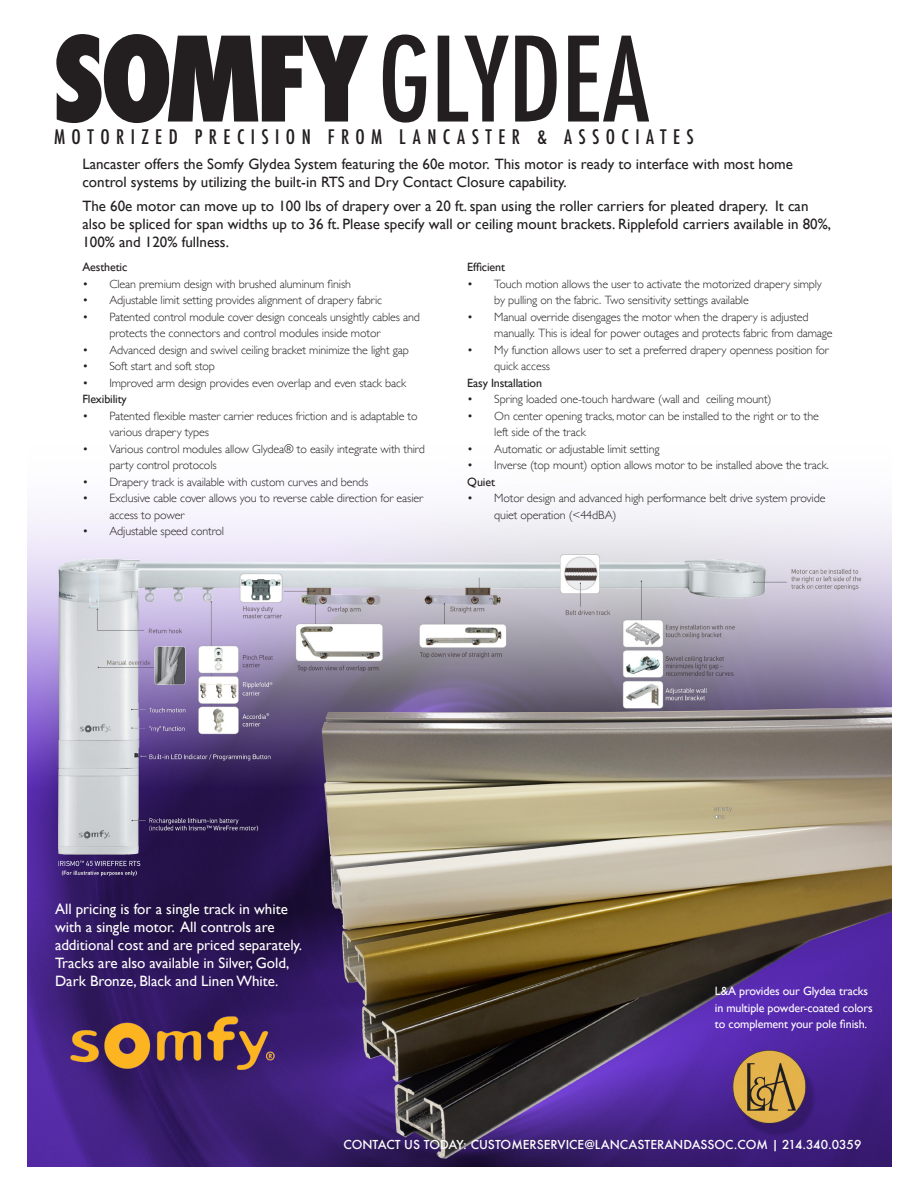
<style>
.page{position:relative;width:918px;height:1188px;background:#fff}
.page>*{position:absolute;margin:0;border:0;box-sizing:border-box;transform-origin:0 0}
.t1{font:500 condensed 114px "Futura";color:#231f20}
.t2{font:500 condensed 19.5px "Futura";letter-spacing:.33em;color:#231f20}
.t3{font:15px/18px "Gill Sans";color:#231f20}
.t4{font:15px/18px "Gill Sans";color:#fff}
.t5{font:300 12px/16.5px "Gill Sans";letter-spacing:-.01em;color:#231f20}
.t6{font:12px/16.5px "Gill Sans";letter-spacing:-.01em;color:#fff}
.t7{font:500 12px "Futura";color:#fff}
.t8{font:12px "Gill Sans";letter-spacing:-.01em;color:#231f20}
.s1{font-weight:800}
</style>
<div class="page">
<img style="left:27px;top:508px;width:865px;height:658px">
<img style="left:55px;top:1007px;width:231px;height:63px">
<p class="t1" style="left:53px;top:6px;width:598px"><span class="s1">SOMFY</span>GLYDEA</p>
<p class="t2" style="left:54px;top:125px;width:641px">MOTORIZED PRECISION FROM LANCASTER &amp; ASSOCIATES</p>
<p class="t3" style="left:82px;top:154px;width:712px">Lancaster offers the Somfy Glydea System featuring the 60e motor. This motor is ready to interface with most home control systems by utilizing the built-in RTS and Dry Contact Closure capability.</p>
<p class="t3" style="left:82px;top:196px;width:750px">The 60e motor can move up to 100 lbs of drapery over a 20 ft. span using the roller carriers for pleated drapery. It can also be spliced for span widths up to 36 ft. Please specify wall or ceiling mount brackets. Ripplefold carriers available in 80%,<br>100% and 120% fullness.</p>
<p class="t8" style="left:82px;top:260px;width:47px">Aesthetic</p>
<p class="t5" style="left:82px;top:275px;width:270px">• Clean premium design with brushed aluminum finish</p>
<p class="t5" style="left:82px;top:292px;width:301px">• Adjustable limit setting provides alignment of drapery fabric</p>
<p class="t5" style="left:109px;top:308px;width:312px;text-indent:-27px">• Patented control module cover design conceals unsightly cables and protects the connectors and control modules inside motor</p>
<p class="t5" style="left:82px;top:341px;width:328px">• Advanced design and swivel ceiling bracket minimize the light gap</p>
<p class="t5" style="left:82px;top:358px;width:134px">• Soft start and soft stop</p>
<p class="t5" style="left:82px;top:374px;width:325px">• Improved arm design provides even overlap and even stack back</p>
<p class="t8" style="left:82px;top:392px;width:46px">Flexibility</p>
<p class="t5" style="left:109px;top:407px;width:310px;text-indent:-27px">• Patented flexible master carrier reduces friction and is adaptable to various drapery types</p>
<p class="t5" style="left:109px;top:440px;width:317px;text-indent:-27px">• Various control modules allow Glydea® to easily integrate with third party control protocols</p>
<p class="t5" style="left:82px;top:473px;width:288px">• Drapery track is available with custom curves and bends</p>
<p class="t5" style="left:109px;top:490px;width:315px;text-indent:-27px">• Exclusive cable cover allows you to reverse cable direction for easier access to power</p>
<p class="t5" style="left:82px;top:523px;width:143px">• Adjustable speed control</p>
<p class="t8" style="left:467px;top:260px;width:39px">Efficient</p>
<p class="t5" style="left:494px;top:275px;width:329px;text-indent:-27px">• Touch motion allows the user to activate the motorized drapery simply by pulling on the fabric. Two sensitivity settings available</p>
<p class="t5" style="left:494px;top:308px;width:340px;text-indent:-27px">• Manual override disengages the motor when the drapery is adjusted manually. This is ideal for power outages and protects fabric from damage</p>
<p class="t5" style="left:494px;top:341px;width:336px;text-indent:-27px">• My function allows user to set a preferred drapery openness position for quick access</p>
<p class="t8" style="left:467px;top:376px;width:76px">Easy Installation</p>
<p class="t5" style="left:467px;top:391px;width:306px">• Spring loaded one-touch hardware (wall and ceiling mount)</p>
<p class="t5" style="left:494px;top:407px;width:326px;text-indent:-27px">• On center opening tracks, motor can be installed to the right or to the left side of the track</p>
<p class="t5" style="left:467px;top:440px;width:194px">• Automatic or adjustable limit setting</p>
<p class="t5" style="left:467px;top:457px;width:363px">• Inverse (top mount) option allows motor to be installed above the track.</p>
<p class="t8" style="left:467px;top:475px;width:29px">Quiet</p>
<p class="t5" style="left:494px;top:490px;width:333px;text-indent:-27px">• Motor design and advanced high performance belt drive system provide quiet operation (&lt;44dBA)</p>
<p class="t4" style="left:55px;top:900px;width:249px">All pricing is for a single track in white with a single motor. All controls are additional cost and are priced separately.<br>Tracks are also available in Silver, Gold, Dark Bronze, Black and Linen White.</p>
<p class="t6" style="left:715px;top:983px;width:159px">L&amp;A provides our Glydea tracks in multiple powder-coated colors to complement your pole finish.</p>
<p class="t7" style="left:343px;top:1136px;width:519px">CONTACT US TODAY: CUSTOMERSERVICE@LANCASTERANDASSOC.COM | 214.340.0359</p>
</div>
